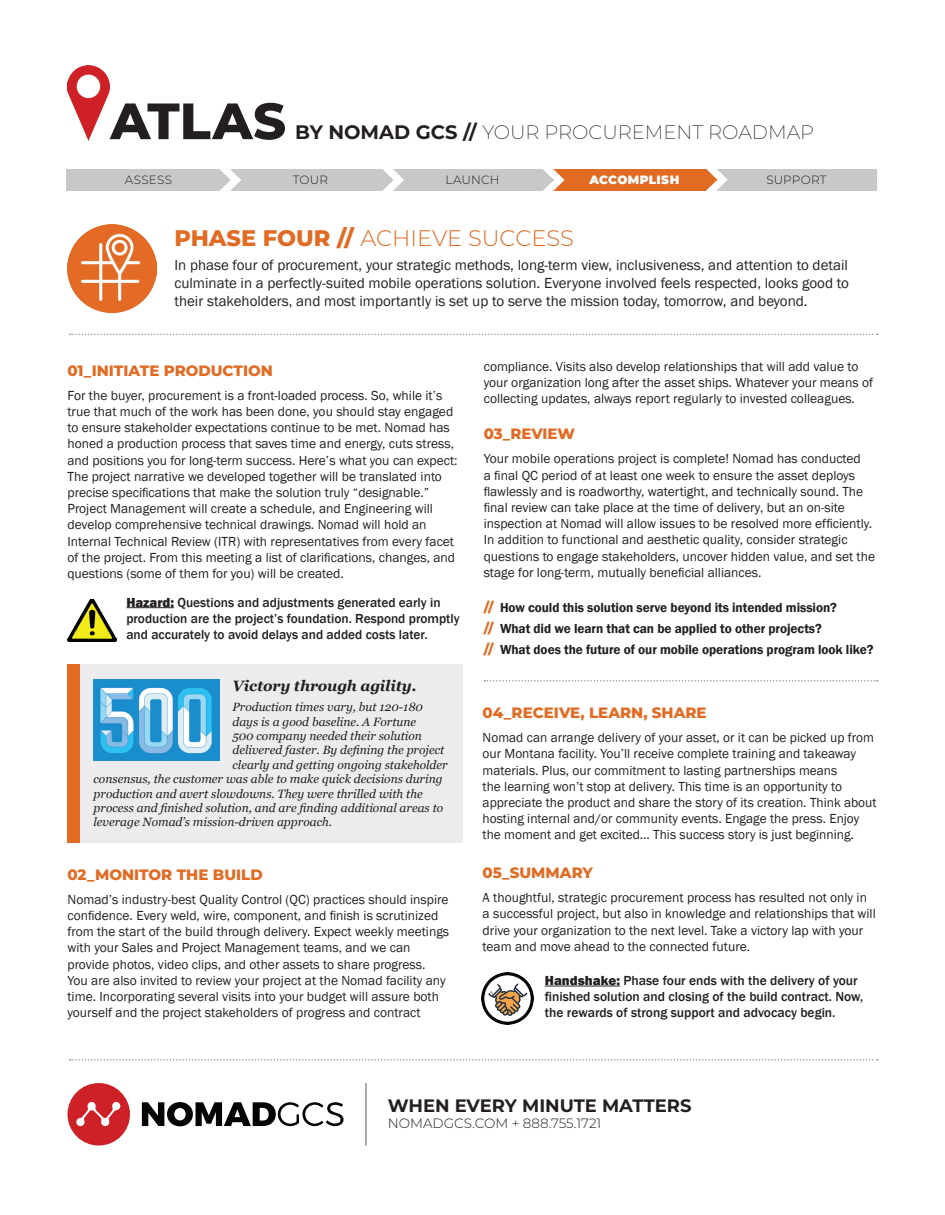
<style>
.page{position:relative;width:945px;height:1215px;background:#fff}
.page>*{position:absolute;margin:0;border:0;box-sizing:border-box;transform-origin:0 0}
.t1{font:800 51px "Montserrat";letter-spacing:.005em;color:#231f20}
.t2{font:300 22.5px "Montserrat";color:#e26b24}
.t3{font:200 19.5px "Montserrat";color:#231f20}
.t4{font:700 18px "Montserrat";color:#231f20}
.t5{font:15px/18px "Franklin Gothic";color:#231f20;text-align:justify}
.t6{font:800 15px "Montserrat";color:#e26b24}
.t7{font:italic 700 15px "Georgia";letter-spacing:-.01em;color:#231f20}
.t8{font:13.5px/16.2px "Franklin Gothic";color:#231f20}
.t9{font:500 13.5px/16.2px "Franklin Gothic";color:#231f20}
.t10{font:600 13.5px "Franklin Gothic";letter-spacing:-.005em;color:#231f20}
.t11{font:300 13.5px "Montserrat";color:#231f20}
.t12{font:italic 12px "Georgia";color:#231f20}
.t13{font:300 12px "Montserrat";letter-spacing:.015em;color:#231f20}
.t14{font:900 12px "Montserrat";letter-spacing:.02em;color:#fff}
.s1{font-weight:700}
.s2{font-weight:800}
.s3{font-family:"Montserrat";font-weight:800;color:#e26b24}
</style>
<div class="page">
<div style="left:218px;top:169px;width:175px;height:22px;background:#c7c8ca"></div>
<img style="left:68px;top:66px;width:42px;height:74px">
<div style="left:68px;top:664px;width:12px;height:179px;background:#e26b24"></div>
<div style="left:80px;top:664px;width:382px;height:179px;background:#ececee"></div>
<svg style="left:70px;top:334px;width:808px;height:1px"></svg>
<img style="left:68px;top:599px;width:48px;height:43px">
<hr style="left:126px;top:607px;width:48px;height:1px;background:#231f20">
<img style="left:482px;top:973px;width:52px;height:52px">
<hr style="left:545px;top:986px;width:75px;height:1px;background:#231f20">
<div style="left:66px;top:169px;width:164px;height:22px;background:#c7c8ca"></div>
<div style="left:393px;top:169px;width:161px;height:22px;background:#c7c8ca"></div>
<div style="left:554px;top:169px;width:163px;height:21px;background:#e26b24"></div>
<div style="left:716px;top:169px;width:162px;height:21px;background:#c7c8ca"></div>
<svg style="left:219px;top:169px;width:22px;height:22px"></svg>
<svg style="left:382px;top:169px;width:22px;height:22px"></svg>
<svg style="left:543px;top:169px;width:22px;height:22px"></svg>
<img style="left:67px;top:224px;width:89px;height:89px">
<svg style="left:705px;top:169px;width:23px;height:22px"></svg>
<img style="left:94px;top:680px;width:125px;height:80px">
<svg style="left:484px;top:680px;width:394px;height:2px"></svg>
<hr style="left:365px;top:1083px;width:2px;height:63px;background:#231f20">
<svg style="left:70px;top:1059px;width:808px;height:2px"></svg>
<svg style="left:68px;top:1083px;width:62px;height:63px"></svg>
<svg style="left:142px;top:1102px;width:201px;height:24px"></svg>
<p class="t1" style="left:110px;top:84px;width:177px">ATLAS</p>
<p class="t3" style="left:295px;top:119px;width:521px"><span class="s1">BY NOMAD GCS //</span> YOUR PROCUREMENT ROADMAP</p>
<p class="t13" style="left:125px;top:172px;width:49px">ASSESS</p>
<p class="t13" style="left:293px;top:172px;width:37px">TOUR</p>
<p class="t13" style="left:445px;top:172px;width:56px">LAUNCH</p>
<p class="t14" style="left:590px;top:171px;width:91px">ACCOMPLISH</p>
<p class="t13" style="left:766px;top:172px;width:62px">SUPPORT</p>
<p class="t2" style="left:174px;top:223px;width:401px"><span class="s2">PHASE FOUR //</span> ACHIEVE SUCCESS</p>
<p class="t5" style="left:174px;top:257px;width:676px">In phase four of procurement, your strategic methods, long-term view, inclusiveness, and attention to detail culminate in a perfectly-suited mobile operations solution. Everyone involved feels respected, looks good to their stakeholders, and most importantly is set up to serve the mission today, tomorrow, and beyond.</p>
<p class="t6" style="left:68px;top:360px;width:207px">01_INITIATE PRODUCTION</p>
<p class="t8" style="left:68px;top:388px;width:392px">For the buyer, procurement is a front-loaded process. So, while it’s true that much of the work has been done, you should stay engaged to ensure stakeholder expectations continue to be met. Nomad has honed a production process that saves time and energy, cuts stress, and positions you for long-term success. Here’s what you can expect:<br>The project narrative we developed together will be translated into precise specifications that make the solution truly “designable.” Project Management will create a schedule, and Engineering will develop comprehensive technical drawings. Nomad will hold an Internal Technical Review (ITR) with representatives from every facet of the project. From this meeting a list of clarifications, changes, and questions (some of them for you) will be created.</p>
<p class="t9" style="left:126px;top:594px;width:335px"><span class="s2">Hazard:</span> Questions and adjustments generated early in production are the project’s foundation. Respond promptly and accurately to avoid delays and added costs later.</p>
<p class="t7" style="left:233px;top:676px;width:186px">Victory through agility.</p>
<p class="t12" style="left:233px;top:700px;width:192px">Production times vary, but 120-180</p>
<p class="t12" style="left:233px;top:714px;width:185px">days is a good baseline. A Fortune</p>
<p class="t12" style="left:233px;top:728px;width:191px">500 company needed their solution</p>
<p class="t12" style="left:233px;top:743px;width:213px">delivered faster. By defining the project</p>
<p class="t12" style="left:233px;top:757px;width:217px">clearly and getting ongoing stakeholder</p>
<p class="t12" style="left:94px;top:772px;width:351px">consensus, the customer was able to make quick decisions during</p>
<p class="t12" style="left:94px;top:786px;width:331px">production and avert slowdowns. They were thrilled with the</p>
<p class="t12" style="left:94px;top:800px;width:351px">process and finished solution, and are finding additional areas to</p>
<p class="t12" style="left:94px;top:815px;width:240px">leverage Nomad’s mission-driven approach.</p>
<p class="t6" style="left:68px;top:863px;width:197px">02_MONITOR THE BUILD</p>
<p class="t8" style="left:68px;top:891px;width:383px">Nomad’s industry-best Quality Control (QC) practices should inspire confidence. Every weld, wire, component, and finish is scrutinized from the start of the build through delivery. Expect weekly meetings with your Sales and Project Management teams, and we can provide photos, video clips, and other assets to share progress.<br>You are also invited to review your project at the Nomad facility any time. Incorporating several visits into your budget will assure both yourself and the project stakeholders of progress and contract</p>
<p class="t8" style="left:484px;top:359px;width:391px">compliance. Visits also develop relationships that will add value to your organization long after the asset ships. Whatever your means of collecting updates, always report regularly to invested colleagues.</p>
<p class="t6" style="left:484px;top:423px;width:93px">03_REVIEW</p>
<p class="t8" style="left:484px;top:451px;width:393px">Your mobile operations project is complete! Nomad has conducted<br>a final QC period of at least one week to ensure the asset deploys flawlessly and is roadworthy, watertight, and technically sound. The final review can take place at the time of delivery, but an on-site inspection at Nomad will allow issues to be resolved more efficiently.<br>In addition to functional and aesthetic quality, consider strategic questions to engage stakeholders, uncover hidden value, and set the stage for long-term, mutually beneficial alliances.</p>
<p class="t10" style="left:484px;top:599px;width:355px"><span class="s3">//</span> How could this solution serve beyond its intended mission?</p>
<p class="t10" style="left:484px;top:620px;width:340px"><span class="s3">//</span> What did we learn that can be applied to other projects?</p>
<p class="t10" style="left:484px;top:641px;width:391px"><span class="s3">//</span> What does the future of our mobile operations program look like?</p>
<p class="t6" style="left:483px;top:702px;width:226px">04_RECEIVE, LEARN, SHARE</p>
<p class="t8" style="left:483px;top:730px;width:395px">Nomad can arrange delivery of your asset, or it can be picked up from our Montana facility. You’ll receive complete training and takeaway materials. Plus, our commitment to lasting partnerships means<br>the learning won’t stop at delivery. This time is an opportunity to appreciate the product and share the story of its creation. Think about hosting internal and/or community events. Engage the press. Enjoy the moment and get excited... This success story is just beginning.</p>
<p class="t6" style="left:483px;top:862px;width:112px">05_SUMMARY</p>
<p class="t8" style="left:483px;top:890px;width:395px">A thoughtful, strategic procurement process has resulted not only in a successful project, but also in knowledge and relationships that will drive your organization to the next level. Take a victory lap with your team and move ahead to the connected future.</p>
<p class="t9" style="left:545px;top:973px;width:320px"><span class="s2">Handshake:</span> Phase four ends with the delivery of your finished solution and closing of the build contract. Now, the rewards of strong support and advocacy begin.</p>
<p class="t4" style="left:388px;top:1093px;width:305px">WHEN EVERY MINUTE MATTERS</p>
<p class="t11" style="left:388px;top:1114px;width:215px">NOMADGCS.COM + 888.755.1721</p>
</div>
